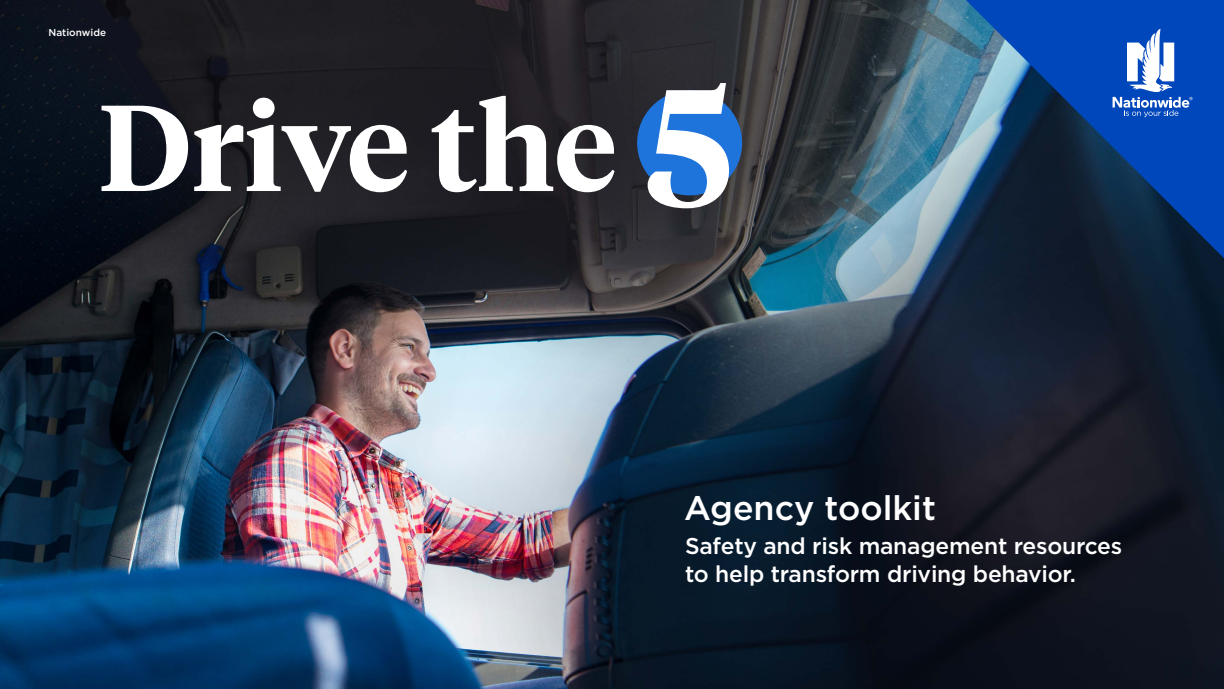
<style>
.page{position:relative;width:1224px;height:689px;background:#fff}
.page>*{position:absolute;margin:0;border:0;box-sizing:border-box;transform-origin:0 0}
.video_links{font:600 121.5px "Tiempos Headline";color:#fff}
.t1{font:500 34px "Gotham";color:#fff}
.t2{font:500 22.8px/27.4px "Gotham";letter-spacing:-.01em;color:#fff}
.t3{font:500 10px "Gotham";color:#fff}
.s1{font-size:165.8px}
</style>
<div class="page">
<img style="left:0;top:0;width:1224px;height:689px">
<div style="left:637px;top:90px;width:105px;height:105px;background:#1f74db;border-radius:50%"></div>
<svg style="left:966px;top:0;width:258px;height:258px;background:#134181"></svg>
<svg style="left:1113px;top:28px;width:80px;height:89px"></svg>
<p class="t3" style="left:49px;top:26px;width:59px">Nationwide</p>
<p class="video_links" style="left:98px;top:64px;width:636px">Drive the <span class="s1">5</span></p>
<p class="t1" style="left:684px;top:486px;width:253px">Agency toolkit</p>
<p class="t2" style="left:685px;top:532px;width:439px">Safety and risk management resources to help transform driving behavior.</p>
</div>
